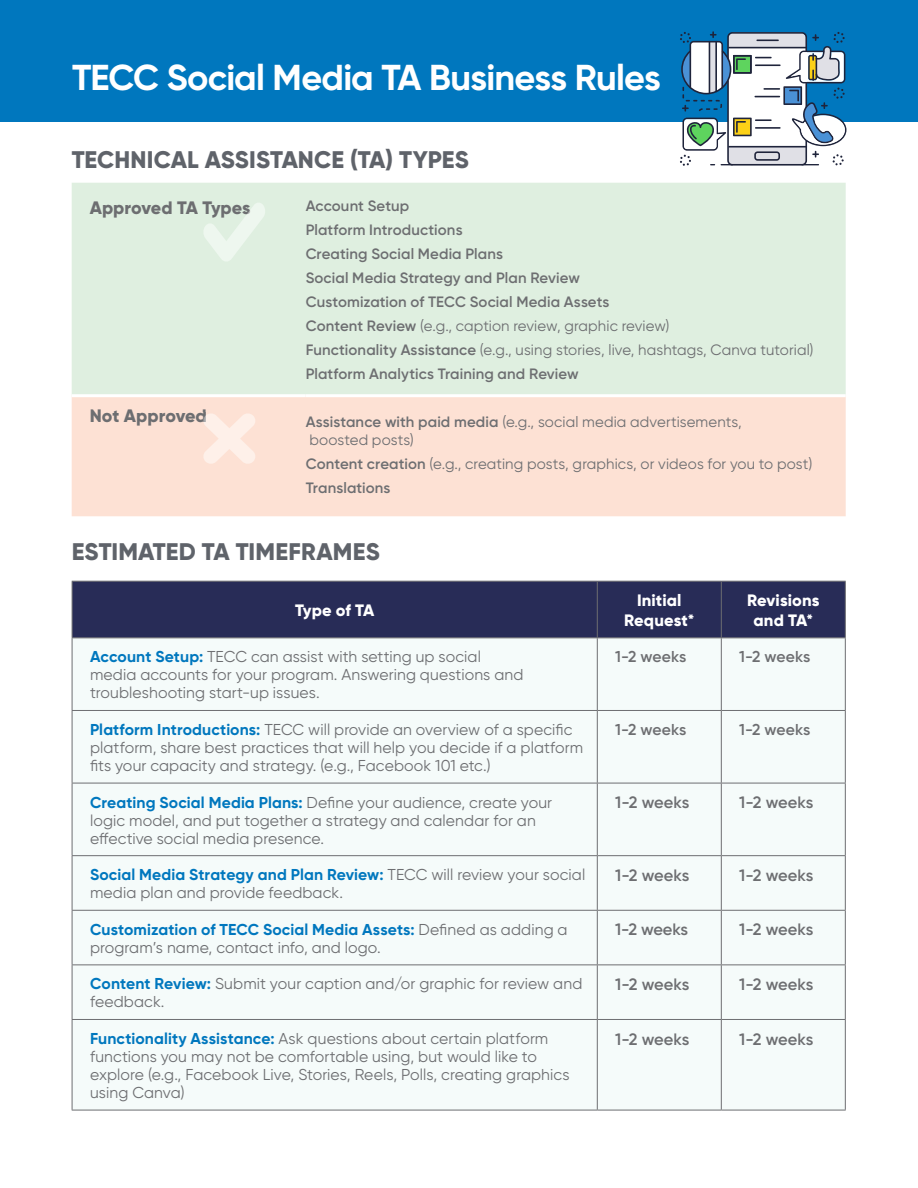
<style>
.page{position:relative;width:918px;height:1188px;background:#fff}
.page>*{position:absolute;margin:0;border:0;box-sizing:border-box;transform-origin:0 0}
.t1{font:700 36px "Gilroy";letter-spacing:-.02em;color:#fff}
.t2{font:800 24px "Gilroy";letter-spacing:.005em;color:#5f636a}
.Table_header_B{font:800 18px "Gilroy";color:#6d6e71}
.Table_text{font:600 16.5px "Gilroy";letter-spacing:-.01em;color:#6d6e71}
.Table_header{font:800 16.5px/19.5px "Gilroy";letter-spacing:.005em;color:#fff;text-align:center}
.Table_text-_Gray{font:15.75px/18px "Gilroy";letter-spacing:.005em;color:#6d6e71}
.Table_text-2{font:600 15.75px "Gilroy";color:#6d6e71}
.Table_text-3{font:15px/18px "Gilroy";letter-spacing:.005em;color:#6d6e71}
.Table_text-4{font:600 15px "Gilroy";letter-spacing:.01em;color:#6d6e71}
.s1{font-weight:600}
.s2{font-weight:700;color:#0077be}
</style>
<div class="page">
<div style="left:0;top:0;width:918px;height:122px;background:#0077be"></div>
<svg style="left:680px;top:31px;width:166px;height:135px"></svg>
<div style="left:72px;top:183px;width:774px;height:211px;background:#dfefe0"></div>
<div style="left:72px;top:397px;width:774px;height:119px;background:#fde1d4"></div>
<div style="left:73px;top:582px;width:772px;height:55px;background:#282c57"></div>
<div style="left:73px;top:638px;width:772px;height:472px;background:#f5fbfa"></div>
<hr style="left:72px;top:581px;width:525px;height:1px;background:#6d6e71">
<hr style="left:72px;top:582px;width:1px;height:55px;background:#6d6e71">
<hr style="left:597px;top:581px;width:124px;height:1px;background:#6d6e71">
<hr style="left:597px;top:582px;width:1px;height:55px;background:#6d6e71">
<hr style="left:721px;top:581px;width:125px;height:1px;background:#6d6e71">
<hr style="left:721px;top:582px;width:1px;height:55px;background:#6d6e71">
<hr style="left:845px;top:582px;width:1px;height:55px;background:#6d6e71">
<hr style="left:72px;top:637px;width:525px;height:1px;background:#6d6e71">
<hr style="left:72px;top:638px;width:1px;height:72px;background:#6d6e71">
<hr style="left:597px;top:637px;width:124px;height:1px;background:#6d6e71">
<hr style="left:597px;top:638px;width:1px;height:72px;background:#6d6e71">
<hr style="left:721px;top:637px;width:125px;height:1px;background:#6d6e71">
<hr style="left:721px;top:638px;width:1px;height:72px;background:#6d6e71">
<hr style="left:845px;top:638px;width:1px;height:72px;background:#6d6e71">
<hr style="left:72px;top:710px;width:525px;height:1px;background:#6d6e71">
<hr style="left:72px;top:711px;width:1px;height:72px;background:#6d6e71">
<hr style="left:597px;top:710px;width:124px;height:1px;background:#6d6e71">
<hr style="left:597px;top:711px;width:1px;height:72px;background:#6d6e71">
<hr style="left:721px;top:710px;width:125px;height:1px;background:#6d6e71">
<hr style="left:721px;top:711px;width:1px;height:72px;background:#6d6e71">
<hr style="left:845px;top:711px;width:1px;height:72px;background:#6d6e71">
<hr style="left:72px;top:783px;width:525px;height:1px;background:#6d6e71">
<hr style="left:72px;top:783px;width:1px;height:72px;background:#6d6e71">
<hr style="left:597px;top:783px;width:124px;height:1px;background:#6d6e71">
<hr style="left:597px;top:783px;width:1px;height:72px;background:#6d6e71">
<hr style="left:721px;top:783px;width:125px;height:1px;background:#6d6e71">
<hr style="left:721px;top:783px;width:1px;height:72px;background:#6d6e71">
<hr style="left:845px;top:783px;width:1px;height:72px;background:#6d6e71">
<hr style="left:72px;top:855px;width:525px;height:1px;background:#6d6e71">
<hr style="left:72px;top:856px;width:1px;height:54px;background:#6d6e71">
<hr style="left:597px;top:855px;width:124px;height:1px;background:#6d6e71">
<hr style="left:597px;top:856px;width:1px;height:54px;background:#6d6e71">
<hr style="left:721px;top:855px;width:125px;height:1px;background:#6d6e71">
<hr style="left:721px;top:856px;width:1px;height:54px;background:#6d6e71">
<hr style="left:845px;top:856px;width:1px;height:54px;background:#6d6e71">
<hr style="left:72px;top:910px;width:525px;height:1px;background:#6d6e71">
<hr style="left:72px;top:911px;width:1px;height:53px;background:#6d6e71">
<hr style="left:597px;top:910px;width:124px;height:1px;background:#6d6e71">
<hr style="left:597px;top:911px;width:1px;height:53px;background:#6d6e71">
<hr style="left:721px;top:910px;width:125px;height:1px;background:#6d6e71">
<hr style="left:721px;top:911px;width:1px;height:53px;background:#6d6e71">
<hr style="left:845px;top:911px;width:1px;height:53px;background:#6d6e71">
<hr style="left:72px;top:964px;width:525px;height:1px;background:#6d6e71">
<hr style="left:72px;top:965px;width:1px;height:54px;background:#6d6e71">
<hr style="left:597px;top:964px;width:124px;height:1px;background:#6d6e71">
<hr style="left:597px;top:965px;width:1px;height:54px;background:#6d6e71">
<hr style="left:721px;top:964px;width:125px;height:1px;background:#6d6e71">
<hr style="left:721px;top:965px;width:1px;height:54px;background:#6d6e71">
<hr style="left:845px;top:965px;width:1px;height:54px;background:#6d6e71">
<hr style="left:72px;top:1019px;width:525px;height:1px;background:#6d6e71">
<hr style="left:72px;top:1020px;width:1px;height:90px;background:#6d6e71">
<hr style="left:597px;top:1019px;width:124px;height:1px;background:#6d6e71">
<hr style="left:597px;top:1020px;width:1px;height:90px;background:#6d6e71">
<hr style="left:721px;top:1019px;width:125px;height:1px;background:#6d6e71">
<hr style="left:721px;top:1020px;width:1px;height:90px;background:#6d6e71">
<hr style="left:845px;top:1020px;width:1px;height:90px;background:#6d6e71">
<hr style="left:72px;top:1110px;width:525px;height:1px;background:#6d6e71">
<hr style="left:597px;top:1110px;width:124px;height:1px;background:#6d6e71">
<hr style="left:721px;top:1110px;width:125px;height:1px;background:#6d6e71">
<svg style="left:203px;top:413px;width:53px;height:52px;background:#fde9e0"></svg>
<svg style="left:203px;top:202px;width:63px;height:61px;background:#e4f1e5"></svg>
<h1 class="t1" style="left:72px;top:55px;width:590px">TECC Social Media TA Business Rules</h1>
<h1 class="t2" style="left:72px;top:144px;width:399px">TECHNICAL ASSISTANCE (TA) TYPES</h1>
<p class="Table_header_B" style="left:90px;top:196px;width:162px">Approved TA Types</p>
<p class="Table_text-4" style="left:306px;top:197px;width:105px">Account Setup</p>
<p class="Table_text-4" style="left:306px;top:221px;width:158px">Platform Introductions</p>
<p class="Table_text-4" style="left:306px;top:245px;width:199px">Creating Social Media Plans</p>
<p class="Table_text-4" style="left:306px;top:269px;width:276px">Social Media Strategy and Plan Review</p>
<p class="Table_text-4" style="left:306px;top:293px;width:305px">Customization of TECC Social Media Assets</p>
<p class="Table_text-3" style="left:306px;top:317px;width:365px"><span class="s1">Content Review</span> (e.g., caption review, graphic review)</p>
<p class="Table_text-3" style="left:306px;top:341px;width:509px"><span class="s1">Functionality Assistance</span> (e.g., using stories, live, hashtags, Canva tutorial)</p>
<p class="Table_text-4" style="left:306px;top:365px;width:275px">Platform Analytics Training and Review</p>
<p class="Table_header_B" style="left:90px;top:404px;width:119px">Not Approved</p>
<p class="Table_text-3" style="left:306px;top:412px;width:438px"><span class="s1">Assistance with paid media</span> (e.g., social media advertisements, boosted posts)</p>
<p class="Table_text-3" style="left:306px;top:454px;width:508px"><span class="s1">Content creation</span> (e.g., creating posts, graphics, or videos for you to post)</p>
<p class="Table_text-4" style="left:306px;top:478px;width:86px">Translations</p>
<h1 class="t2" style="left:72px;top:536px;width:310px">ESTIMATED TA TIMEFRAMES</h1>
<p class="Table_header" style="left:295px;top:601px;width:81px">Type of TA</p>
<p class="Table_header" style="left:624px;top:591px;width:72px">Initial<br>Request*</p>
<p class="Table_header" style="left:747px;top:591px;width:74px">Revisions and TA*</p>
<p class="Table_text-_Gray" style="left:90px;top:648px;width:435px"><span class="s2">Account Setup:</span> TECC can assist with setting up social media accounts for your program. Answering questions and troubleshooting start-up issues.</p>
<p class="Table_text-2" style="left:615px;top:647px;width:73px">1-2 weeks</p>
<p class="Table_text-2" style="left:739px;top:647px;width:73px">1-2 weeks</p>
<p class="Table_text-_Gray" style="left:90px;top:720px;width:495px"><span class="s2">Platform Introductions:</span> TECC will provide an overview of a specific platform, share best practices that will help you decide if a platform fits your capacity and strategy. (e.g., Facebook 101 etc.)</p>
<p class="Table_text-2" style="left:615px;top:720px;width:73px">1-2 weeks</p>
<p class="Table_text-2" style="left:739px;top:720px;width:73px">1-2 weeks</p>
<p class="Table_text-_Gray" style="left:90px;top:793px;width:464px"><span class="s2">Creating Social Media Plans:</span> Define your audience, create your logic model, and put together a strategy and calendar for an effective social media presence.</p>
<p class="Table_text" style="left:615px;top:792px;width:76px">1-2 weeks</p>
<p class="Table_text" style="left:739px;top:792px;width:76px">1-2 weeks</p>
<p class="Table_text-_Gray" style="left:90px;top:866px;width:497px"><span class="s2">Social Media Strategy and Plan Review:</span> TECC will review your social media plan and provide feedback.</p>
<p class="Table_text" style="left:615px;top:865px;width:76px">1-2 weeks</p>
<p class="Table_text" style="left:739px;top:865px;width:76px">1-2 weeks</p>
<p class="Table_text-_Gray" style="left:90px;top:920px;width:479px"><span class="s2">Customization of TECC Social Media Assets:</span> Defined as adding a program’s name, contact info, and logo.</p>
<p class="Table_text" style="left:615px;top:919px;width:74px">1-2 weeks</p>
<p class="Table_text" style="left:739px;top:919px;width:76px">1-2 weeks</p>
<p class="Table_text-_Gray" style="left:90px;top:975px;width:494px"><span class="s2">Content Review:</span> Submit your caption and/or graphic for review and feedback.</p>
<p class="Table_text" style="left:615px;top:974px;width:76px">1-2 weeks</p>
<p class="Table_text" style="left:739px;top:974px;width:76px">1-2 weeks</p>
<p class="Table_text-_Gray" style="left:90px;top:1029px;width:481px"><span class="s2">Functionality Assistance:</span> Ask questions about certain platform functions you may not be comfortable using, but would like to explore (e.g., Facebook Live, Stories, Reels, Polls, creating graphics using Canva)</p>
<p class="Table_text" style="left:615px;top:1029px;width:76px">1-2 weeks</p>
<p class="Table_text" style="left:739px;top:1029px;width:76px">1-2 weeks</p>
</div>
